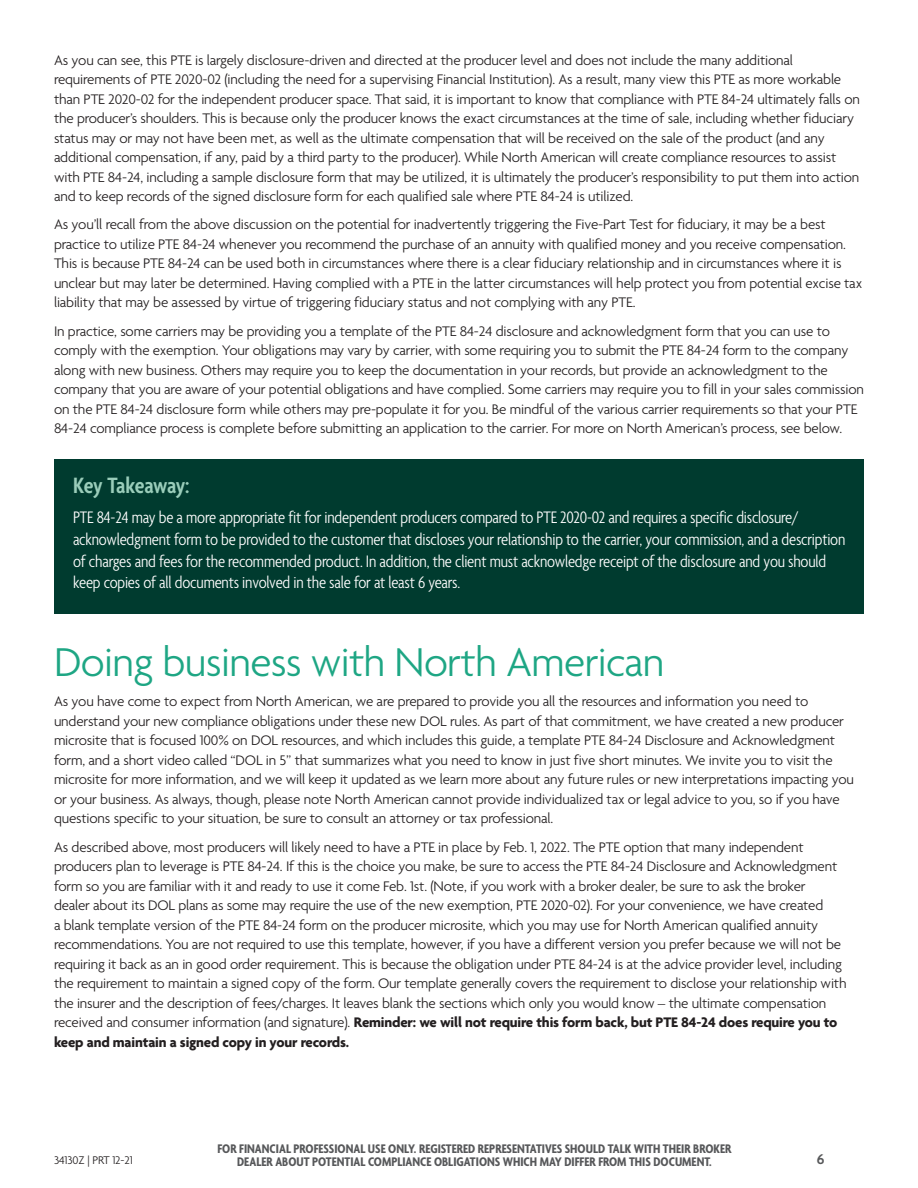
<style>
.page{position:relative;width:918px;height:1188px;background:#fff}
.page>*{position:absolute;margin:0;border:0;box-sizing:border-box;transform-origin:0 0}
.t1{font:300 43.5px "Agenda";letter-spacing:-.015em;color:#1ea684}
.t2{font:600 condensed 24px "Agenda";letter-spacing:-.02em;color:#9acdba}
.t3{font:300 condensed 18px/21.6px "Agenda";letter-spacing:-.01em;color:#fff}
.t4{font:300 15px/19.5px "Agenda";letter-spacing:-.01em;color:#231f20}
.t5{font:600 15px "Agenda";color:#57585a}
.t6{font:700 condensed 13.5px/13.5px "Agenda";color:#57585a;text-align:center}
.t7{font:300 12px "Agenda";letter-spacing:-.01em;color:#231f20}
.s1{font-weight:700}
</style>
<div class="page">
<div style="left:54px;top:459px;width:810px;height:155px;background:#003b2f"></div>
<p class="t4" style="left:54px;top:51px;width:807px">As you can see, this PTE is largely disclosure-driven and directed at the producer level and does not include the many additional requirements of PTE 2020-02 (including the need for a supervising Financial Institution). As a result, many view this PTE as more workable than PTE 2020-02 for the independent producer space. That said, it is important to know that compliance with PTE 84-24 ultimately falls on the producer’s shoulders. This is because only the producer knows the exact circumstances at the time of sale, including whether fiduciary status may or may not have been met, as well as the ultimate compensation that will be received on the sale of the product (and any additional compensation, if any, paid by a third party to the producer). While North American will create compliance resources to assist with PTE 84-24, including a sample disclosure form that may be utilized, it is ultimately the producer’s responsibility to put them into action and to keep records of the signed disclosure form for each qualified sale where PTE 84-24 is utilized.</p>
<p class="t4" style="left:54px;top:216px;width:810px">As you’ll recall from the above discussion on the potential for inadvertently triggering the Five-Part Test for fiduciary, it may be a best practice to utilize PTE 84-24 whenever you recommend the purchase of an annuity with qualified money and you receive compensation.<br>This is because PTE 84-24 can be used both in circumstances where there is a clear fiduciary relationship and in circumstances where it is unclear but may later be determined. Having complied with a PTE in the latter circumstances will help protect you from potential excise tax liability that may be assessed by virtue of triggering fiduciary status and not complying with any PTE.</p>
<p class="t4" style="left:54px;top:322px;width:811px">In practice, some carriers may be providing you a template of the PTE 84-24 disclosure and acknowledgment form that you can use to comply with the exemption. Your obligations may vary by carrier, with some requiring you to submit the PTE 84-24 form to the company along with new business. Others may require you to keep the documentation in your records, but provide an acknowledgment to the company that you are aware of your potential obligations and have complied. Some carriers may require you to fill in your sales commission on the PTE 84-24 disclosure form while others may pre-populate it for you. Be mindful of the various carrier requirements so that your PTE 84-24 compliance process is complete before submitting an application to the carrier. For more on North American’s process, see below.</p>
<p class="t2" style="left:73px;top:472px;width:118px">Key Takeaway:</p>
<p class="t3" style="left:73px;top:508px;width:774px">PTE 84-24 may be a more appropriate fit for independent producers compared to PTE 2020-02 and requires a specific disclosure/ acknowledgment form to be provided to the customer that discloses your relationship to the carrier, your commission, and a description of charges and fees for the recommended product. In addition, the client must acknowledge receipt of the disclosure and you should keep copies of all documents involved in the sale for at least 6 years.</p>
<p class="t1" style="left:54px;top:639px;width:612px">Doing business with North American</p>
<p class="t4" style="left:54px;top:693px;width:802px">As you have come to expect from North American, we are prepared to provide you all the resources and information you need to understand your new compliance obligations under these new DOL rules. As part of that commitment, we have created a new producer microsite that is focused 100% on DOL resources, and which includes this guide, a template PTE 84-24 Disclosure and Acknowledgment form, and a short video called “DOL in 5” that summarizes what you need to know in just five short minutes. We invite you to visit the microsite for more information, and we will keep it updated as we learn more about any future rules or new interpretations impacting you or your business. As always, though, please note North American cannot provide individualized tax or legal advice to you, so if you have questions specific to your situation, be sure to consult an attorney or tax professional.</p>
<p class="t4" style="left:54px;top:838px;width:794px">As described above, most producers will likely need to have a PTE in place by Feb. 1, 2022. The PTE option that many independent producers plan to leverage is PTE 84-24. If this is the choice you make, be sure to access the PTE 84-24 Disclosure and Acknowledgment form so you are familiar with it and ready to use it come Feb. 1st. (Note, if you work with a broker dealer, be sure to ask the broker<br>dealer about its DOL plans as some may require the use of the new exemption, PTE 2020-02). For your convenience, we have created<br>a blank template version of the PTE 84-24 form on the producer microsite, which you may use for North American qualified annuity recommendations. You are not required to use this template, however, if you have a different version you prefer because we will not be requiring it back as an in good order requirement. This is because the obligation under PTE 84-24 is at the advice provider level, including the requirement to maintain a signed copy of the form. Our template generally covers the requirement to disclose your relationship with the insurer and the description of fees/charges. It leaves blank the sections which only you would know – the ultimate compensation received and consumer information (and signature). <span class="s1">Reminder: we will not require this form back, but PTE 84-24 does require you to keep and maintain a signed copy in your records.</span></p>
<p class="t6" style="left:217px;top:1143px;width:516px">FOR FINANCIAL PROFESSIONAL USE ONLY. REGISTERED REPRESENTATIVES SHOULD TALK WITH THEIR BROKER<br>DEALER ABOUT POTENTIAL COMPLIANCE OBLIGATIONS WHICH MAY DIFFER FROM THIS DOCUMENT.</p>
<p class="t7" style="left:54px;top:1154px;width:80px">34130Z | PRT 12-21</p>
<p class="t5" style="left:817px;top:1151px;width:9px">6</p>
</div>
